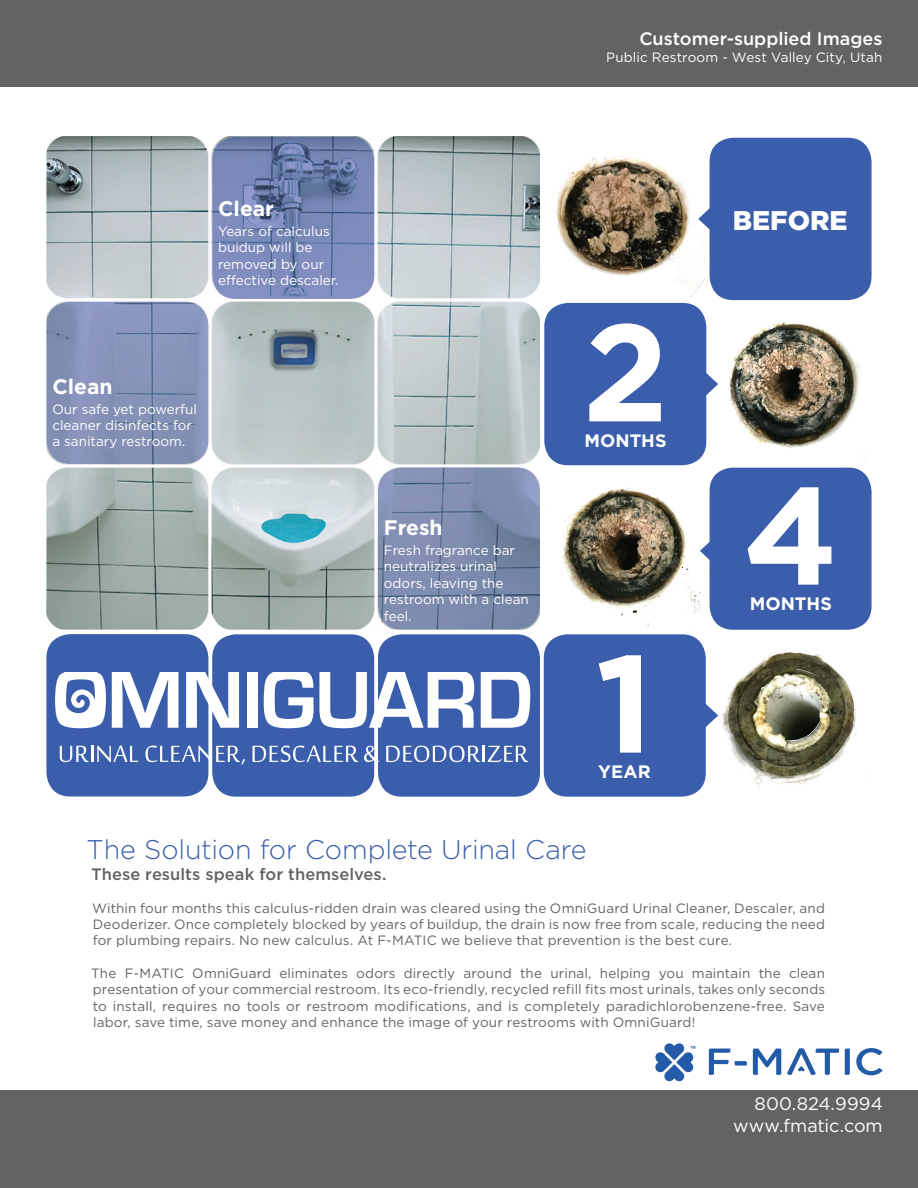
<style>
.page{position:relative;width:918px;height:1188px;background:#fff}
.page>*{position:absolute;margin:0;border:0;box-sizing:border-box;transform-origin:0 0}
.t1{font:700 138px "Gotham HTF";color:#fff}
.t2{font:300 27px "Gotham HTF";letter-spacing:-.005em;color:#3a5eab}
.t3{font:900 27px "Gotham HTF";color:#fff}
.t4{font:700 21px "Gotham HTF";color:#fff}
.t5{font:18px/21.6px "Gotham HTF";color:#fff;text-align:right}
.t6{font:500 18px "Gotham HTF";color:#fff}
.t7{font:700 18px "Gotham HTF";letter-spacing:.005em;color:#fff}
.t8{font:500 16.5px "Gotham HTF";letter-spacing:.005em;color:#636366}
.t9{font:13.5px/16.5px "Gotham HTF";letter-spacing:.01em;color:#636366;text-align:justify}
.t10{font:13.5px/16.5px "Gotham HTF";color:#fff}
</style>
<div class="page">
<svg style="left:655px;top:1043px;width:40px;height:39px"></svg>
<svg style="left:856px;top:1048px;width:27px;height:27px"></svg>
<svg style="left:845px;top:1049px;width:5px;height:26px"></svg>
<svg style="left:753px;top:1049px;width:28px;height:26px"></svg>
<svg style="left:709px;top:1049px;width:38px;height:26px"></svg>
<svg style="left:787px;top:1048px;width:52px;height:27px"></svg>
<img style="left:46px;top:136px;width:494px;height:494px">
<img style="left:556px;top:155px;width:150px;height:143px">
<div style="left:710px;top:138px;width:162px;height:162px;background:#3a5eab;border-radius:24px"></div>
<div style="left:544px;top:303px;width:162px;height:162px;background:#3a5eab;border-radius:24px"></div>
<div style="left:710px;top:467px;width:162px;height:163px;background:#3a5eab;border-radius:24px"></div>
<img style="left:562px;top:488px;width:139px;height:139px">
<img style="left:729px;top:322px;width:132px;height:126px">
<div style="left:544px;top:634px;width:162px;height:163px;background:#3a5eab;border-radius:24px"></div>
<div style="left:378px;top:634px;width:162px;height:163px;background:#3a5eab;border-radius:24px"></div>
<div style="left:212px;top:634px;width:162px;height:163px;background:#3a5eab;border-radius:24px"></div>
<img style="left:212px;top:137px;width:162px;height:162px">
<img style="left:721px;top:651px;width:137px;height:136px">
<div style="left:46px;top:634px;width:162px;height:162px;background:#3a5eab;border-radius:24px"></div>
<svg style="left:698px;top:195px;width:12px;height:48px"></svg>
<svg style="left:706px;top:360px;width:12px;height:48px"></svg>
<svg style="left:700px;top:527px;width:10px;height:48px"></svg>
<svg style="left:705px;top:692px;width:13px;height:47px"></svg>
<img style="left:46px;top:302px;width:162px;height:162px">
<img style="left:378px;top:467px;width:162px;height:163px">
<svg style="left:112px;top:672px;width:66px;height:56px"></svg>
<svg style="left:186px;top:672px;width:53px;height:56px"></svg>
<div style="left:247px;top:672px;width:11px;height:56px;background:#fff"></div>
<svg style="left:264px;top:672px;width:210px;height:56px"></svg>
<svg style="left:481px;top:672px;width:49px;height:56px"></svg>
<svg style="left:55px;top:672px;width:51px;height:56px"></svg>
<svg style="left:60px;top:745px;width:78px;height:17px"></svg>
<svg style="left:146px;top:745px;width:99px;height:20px"></svg>
<svg style="left:253px;top:745px;width:105px;height:17px"></svg>
<svg style="left:364px;top:746px;width:15px;height:16px"></svg>
<svg style="left:386px;top:746px;width:142px;height:16px"></svg>
<div style="left:0;top:1090px;width:918px;height:98px;background:#636366"></div>
<div style="left:0;top:0;width:918px;height:87px;background:#636366"></div>
<p class="t4" style="left:218px;top:197px;width:57px">Clear</p>
<p class="t10" style="left:218px;top:223px;width:122px">Years of calculus buidup will be removed by our effective descaler.</p>
<p class="t4" style="left:52px;top:374px;width:62px">Clean</p>
<p class="t10" style="left:52px;top:400px;width:146px">Our safe yet powerful cleaner disinfects for a sanitary restroom.</p>
<p class="t4" style="left:384px;top:516px;width:60px">Fresh</p>
<p class="t10" style="left:384px;top:542px;width:146px">Fresh fragrance bar neutralizes urinal odors, leaving the restroom with a clean feel.</p>
<p class="t6" style="left:639px;top:29px;width:244px">Customer-supplied Images</p>
<p class="t10" style="left:606px;top:48px;width:278px">Public Restroom - West Valley City, Utah</p>
<p class="t1" style="left:583px;top:293px;width:87px">2</p>
<p class="t7" style="left:585px;top:430px;width:84px">MONTHS</p>
<p class="t1" style="left:595px;top:624px;width:60px">1</p>
<p class="t7" style="left:598px;top:761px;width:54px">YEAR</p>
<p class="t3" style="left:733px;top:205px;width:116px">BEFORE</p>
<p class="t1" style="left:743px;top:456px;width:97px">4</p>
<p class="t7" style="left:750px;top:593px;width:84px">MONTHS</p>
<p class="t2" style="left:87px;top:834px;width:502px">The Solution for Complete Urinal Care</p>
<p class="t8" style="left:91px;top:864px;width:297px">These results speak for themselves.</p>
<p class="t9" style="left:92px;top:899px;width:735px">Within four months this calculus-ridden drain was cleared using the OmniGuard Urinal Cleaner, Descaler, and Deoderizer. Once completely blocked by years of buildup, the drain is now free from scale, reducing the need for plumbing repairs. No new calculus. At F-MATIC we believe that prevention is the best cure.</p>
<p class="t9" style="left:91px;top:964px;width:736px">The F-MATIC OmniGuard eliminates odors directly around the urinal, helping you maintain the clean presentation of your commercial restroom. Its eco-friendly, recycled refill fits most urinals, takes only seconds to install, requires no tools or restroom modifications, and is completely paradichlorobenzene-free. Save labor, save time, save money and enhance the image of your restrooms with OmniGuard!</p>
<p class="t5" style="left:733px;top:1093px;width:151px">800.824.9994 www.fmatic.com</p>
</div>
